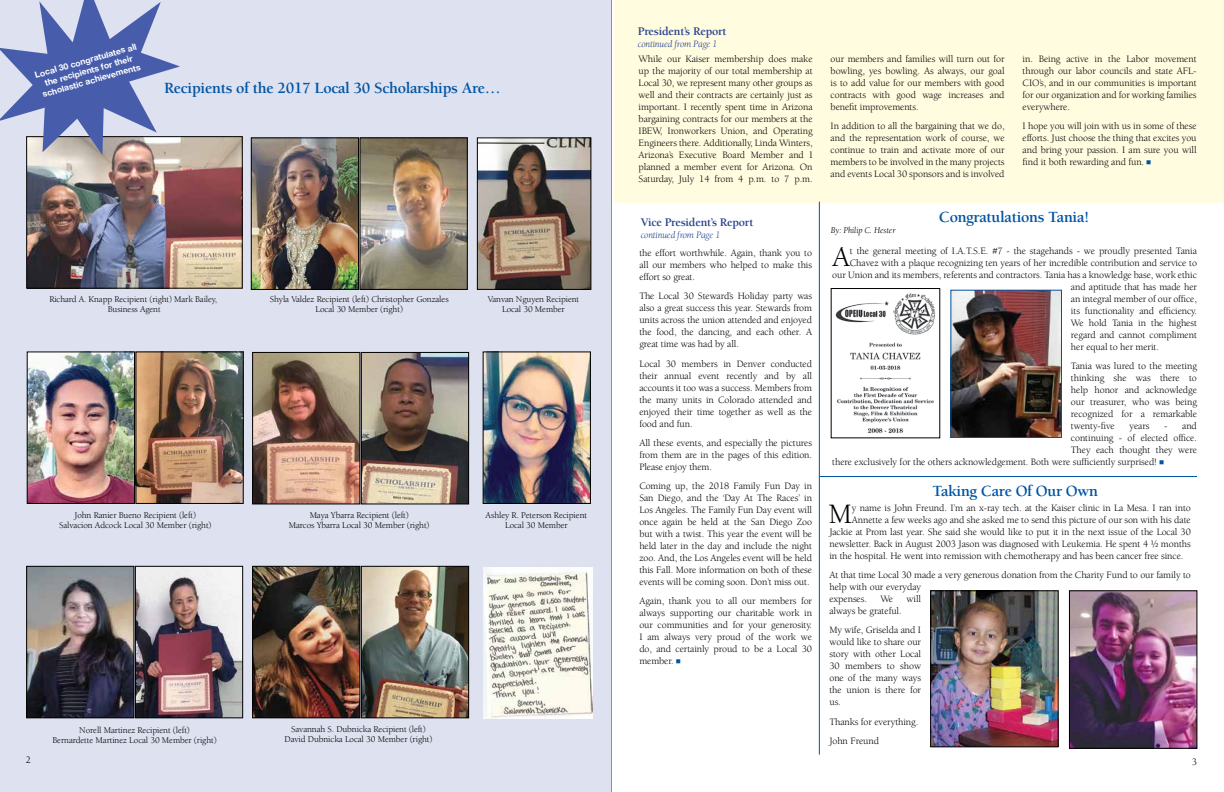
<style>
.page{position:relative;width:1224px;height:792px;background:#fff}
.page>*{position:absolute;margin:0;border:0;box-sizing:border-box;transform-origin:0 0}
.t1{font:28.9px "Berkeley Std";color:#000}
.t2{font:700 16px "Berkeley";letter-spacing:-.02em;color:#0054a4}
.t3{font:700 12px "Berkeley";letter-spacing:-.02em;color:#25408f}
.t4{font:10px/12px "Berkeley Std";letter-spacing:-.01em;color:#000;text-align:justify}
.t5{font:italic 10px "Berkeley";letter-spacing:-.02em;color:#25408f}
.t6{font:9.1px/10.1px "Berkeley Std";letter-spacing:-.01em;color:#000;text-align:center}
.t7{font:9px/10px "Berkeley Std";letter-spacing:-.01em;color:#000;text-align:center}
.t8{font:italic 9px "Berkeley";letter-spacing:-.01em;color:#000}
.t9{font:700 8.6px/10.3px "Helvetica Neue LT Std";color:#fff;text-align:center}
.s1{font-size:9px}
.s2{font-family:"Universal Newswith Comm Pi";font-size:8px;color:#0054a4}
</style>
<div class="page">
<div style="left:0;top:0;width:612px;height:792px;background:#dde1f0"></div>
<div style="left:613px;top:0;width:611px;height:203px;background:#fffce0"></div>
<img style="left:28px;top:138px;width:213px;height:149px">
<div style="left:26px;top:136px;width:217px;height:153px;border:1px solid #000"></div>
<img style="left:253px;top:138px;width:213px;height:151px">
<div style="left:251px;top:137px;width:108px;height:153px;border:1px solid #000"></div>
<div style="left:360px;top:137px;width:108px;height:153px;border:1px solid #000"></div>
<img style="left:29px;top:353px;width:104px;height:149px">
<div style="left:27px;top:351px;width:108px;height:153px;border:1px solid #000"></div>
<img style="left:137px;top:353px;width:105px;height:149px">
<div style="left:135px;top:351px;width:109px;height:153px;border:1px solid #000"></div>
<img style="left:479px;top:139px;width:110px;height:149px">
<div style="left:477px;top:137px;width:114px;height:153px;border:1px solid #000"></div>
<img style="left:28px;top:566px;width:213px;height:152px">
<div style="left:26px;top:566px;width:108px;height:152px;border:1px solid #000"></div>
<div style="left:135px;top:566px;width:108px;height:152px;border:1px solid #000"></div>
<img style="left:254px;top:352px;width:213px;height:152px">
<div style="left:252px;top:352px;width:108px;height:152px;border:1px solid #000"></div>
<div style="left:361px;top:352px;width:108px;height:152px;border:1px solid #000"></div>
<img style="left:485px;top:353px;width:104px;height:149px">
<div style="left:483px;top:351px;width:108px;height:153px;border:1px solid #000"></div>
<img style="left:952px;top:292px;width:108px;height:144px">
<div style="left:950px;top:290px;width:112px;height:148px;border:1px solid #0054a4"></div>
<img style="left:835px;top:293px;width:100px;height:140px">
<hr style="left:819px;top:202px;width:1px;height:553px;background:#0054a4">
<hr style="left:819px;top:476px;width:378px;height:1px;background:#0054a4">
<img style="left:932px;top:592px;width:125px;height:153px">
<div style="left:930px;top:590px;width:129px;height:157px;border:1px solid #000"></div>
<img style="left:1071px;top:592px;width:124px;height:155px">
<div style="left:1069px;top:590px;width:128px;height:159px;border:1px solid #000"></div>
<img style="left:254px;top:566px;width:213px;height:152px">
<div style="left:252px;top:566px;width:108px;height:152px;border:1px solid #000"></div>
<div style="left:361px;top:566px;width:108px;height:152px;border:1px solid #000"></div>
<img style="left:484px;top:567px;width:109px;height:152px">
<svg style="left:0;top:0;width:180px;height:155px;background:#949fc9"></svg>
<p class="t9" style="left:34px;top:70px;width:107px;rotate:-16deg">Local 30 congratulates all the recipients for their scholastic achievements</p>
<h2 class="t2" style="left:164px;top:79px;width:338px">Recipients of the 2017 Local 30 Scholarships Are…</h2>
<p class="t7" style="left:49px;top:294px;width:169px">Richard A. Knapp Recipient (right) Mark Bailey,<br>Business Agent</p>
<p class="t6" style="left:270px;top:294px;width:180px">Shyla Valdez Recipient (left) Christopher Gonzales<br>Local 30 Member (right)</p>
<p class="t6" style="left:488px;top:294px;width:93px">Vanvan Nguyen <span class="s1">Recipient<br></span>Local 30 Member</p>
<p class="t6" style="left:59px;top:510px;width:154px">John Ranier Bueno Recipient (left)<br>Salvacion Adcock Local 30 Member (right)</p>
<p class="t6" style="left:289px;top:510px;width:142px">Maya Ybarra Recipient (left)<br>Marcos Ybarra Local 30 Member (right)</p>
<p class="t6" style="left:486px;top:510px;width:103px">Ashley R. Peterson Recipient<br>Local 30 Member</p>
<p class="t6" style="left:52px;top:726px;width:166px">Norell Martinez Recipient (left)<br>Bernardette Martinez Local 30 Member (right)</p>
<p class="t6" style="left:285px;top:725px;width:149px">Savannah S. Dubnicka Recipient (left)<br>David Dubnicka Local 30 Member (right)</p>
<p class="t3" style="left:638px;top:25px;width:90px">President’s Report</p>
<p class="t5" style="left:638px;top:39px;width:81px">continued from Page 1</p>
<p class="t4" style="left:639px;top:53px;width:176px">While our Kaiser membership does make up the majority of our total membership at Local 30, we represent many other groups as well and their contracts are certainly just as important. I recently spent time in Arizona bargaining contracts for our members at the IBEW, Ironworkers Union, and Operating Engineers there. Additionally, Linda Winters, Arizona’s Executive Board Member and I planned a member event for Arizona. On Saturday, July 14 from 4 p.m. to 7 p.m.</p>
<p class="t4" style="left:831px;top:53px;width:176px">our members and families will turn out for bowling, yes bowling. As always, our goal is to add value for our members with good contracts with good wage increases and benefit improvements.</p>
<p class="t4" style="left:831px;top:120px;width:176px">In addition to all the bargaining that we do, and the representation work of course, we continue to train and activate more of our members to be involved in the many projects and events Local 30 sponsors and is involved</p>
<p class="t4" style="left:1023px;top:53px;width:176px">in. Being active in the Labor movement through our labor councils and state AFL-CIO’s, and in our communities is important for our organization and for working families everywhere.</p>
<p class="t4" style="left:1023px;top:120px;width:176px">I hope you will join with us in some of these efforts. Just choose the thing that excites you and bring your passion. I am sure you will find it both rewarding and fun. <span class="s2">n</span></p>
<p class="t3" style="left:641px;top:216px;width:114px">Vice President’s Report</p>
<p class="t5" style="left:641px;top:230px;width:81px">continued from Page 1</p>
<p class="t4" style="left:639px;top:247px;width:174px">the effort worthwhile. Again, thank you to all our members who helped to make this effort so great.</p>
<p class="t4" style="left:639px;top:290px;width:174px">The Local 30 Steward’s Holiday party was also a great success this year. Stewards from units across the union attended and enjoyed the food, the dancing, and each other. A great time was had by all.</p>
<p class="t4" style="left:639px;top:358px;width:174px">Local 30 members in Denver conducted their annual event recently and by all accounts it too was a success. Members from the many units in Colorado attended and enjoyed their time together as well as the food and fun.</p>
<p class="t4" style="left:639px;top:437px;width:174px">All these events, and especially the pictures from them are in the pages of this edition.<br>Please enjoy them.</p>
<p class="t4" style="left:639px;top:480px;width:174px">Coming up, the 2018 Family Fun Day in San Diego, and the ‘Day At The Races’ in Los Angeles. The Family Fun Day event will once again be held at the San Diego Zoo but with a twist. This year the event will be held later in the day and include the night zoo. And, the Los Angeles event will be held this Fall. More information on both of these events will be coming soon. Don’t miss out.</p>
<p class="t4" style="left:639px;top:595px;width:174px">Again, thank you to all our members for always supporting our charitable work in our communities and for your generosity.<br>I am always very proud of the work we do, and certainly proud to be a Local 30 member. <span class="s2">n</span></p>
<p class="t8" style="left:831px;top:226px;width:66px">By: Philip C. Hester</p>
<h2 class="t2" style="left:939px;top:209px;width:152px">Congratulations Tania!</h2>
<h1 class="t1" style="left:833px;top:241px;width:19px">A</h1>
<p class="t4" style="left:850px;top:245px;width:349px">t the general meeting of I.A.T.S.E. #7 - the stagehands - we proudly presented Tania</p>
<p class="t4" style="left:850px;top:257px;width:349px">Chavez with a plaque recognizing ten years of her incredible contribution and service to</p>
<p class="t4" style="left:832px;top:269px;width:366px">our Union and its members, referents and contractors. Tania has a knowledge base, work ethic</p>
<p class="t4" style="left:1071px;top:281px;width:128px">and aptitude that has made her</p>
<p class="t4" style="left:1071px;top:293px;width:127px">an integral member of our office,</p>
<p class="t4" style="left:1071px;top:305px;width:128px">its functionality and efficiency.</p>
<p class="t4" style="left:1071px;top:317px;width:128px">We hold Tania in the highest</p>
<p class="t4" style="left:1071px;top:329px;width:127px">regard and cannot compliment</p>
<p class="t4" style="left:1071px;top:341px;width:89px">her equal to her merit.</p>
<p class="t4" style="left:1071px;top:360px;width:128px">Tania was lured to the meeting thinking she was there to help honor and acknowledge our treasurer, who was being recognized for a remarkable twenty-five</p>
<p class="t4" style="left:1130px;top:420px;width:21px">years</p>
<p class="t4" style="left:1164px;top:420px;width:34px">- and</p>
<p class="t4" style="left:1071px;top:432px;width:128px">continuing - of elected office.</p>
<p class="t4" style="left:1071px;top:444px;width:128px">They each thought they were</p>
<p class="t4" style="left:832px;top:456px;width:333px">there exclusively for the others acknowledgement. Both were sufficiently surprised! <span class="s2">n</span></p>
<h2 class="t2" style="left:932px;top:482px;width:167px">Taking Care Of Our Own</h2>
<h1 class="t1" style="left:829px;top:498px;width:25px">M</h1>
<p class="t4" style="left:852px;top:502px;width:341px">y name is John Freund. I’m an x-ray tech. at the Kaiser clinic in La Mesa. I ran into</p>
<p class="t4" style="left:852px;top:514px;width:340px">Annette a few weeks ago and she asked me to send this picture of our son with his date</p>
<p class="t4" style="left:829px;top:526px;width:363px">Jackie at Prom last year. She said she would like to put it in the next issue of the Local 30</p>
<p class="t4" style="left:829px;top:538px;width:363px">newsletter. Back in August 2003 Jason was diagnosed with Leukemia. He spent 4 ½ months</p>
<p class="t4" style="left:829px;top:550px;width:356px">in the hospital. He went into remission with chemotherapy and has been cancer free since.</p>
<p class="t4" style="left:829px;top:569px;width:363px;text-align:left">At that time Local 30 made a very generous donation from the Charity Fund to our family to help with our everyday<br>expenses.</p>
<p class="t4" style="left:880px;top:593px;width:14px">We</p>
<p class="t4" style="left:907px;top:593px;width:16px">will</p>
<p class="t4" style="left:829px;top:602px;width:93px;line-height:19.2px">always be grateful.<br>My wife, Griselda and I</p>
<p class="t4" style="left:829px;top:636px;width:93px">would like to share our story with other Local 30 members to show one of the many ways the union is there for us.</p>
<p class="t4" style="left:829px;top:712px;width:90px;line-height:19.2px">Thanks for everything.<br>John Freund</p>
<p class="t4" style="left:26px;top:754px;width:7px">2</p>
<p class="t4" style="left:1192px;top:756px;width:7px">3</p>
</div>
